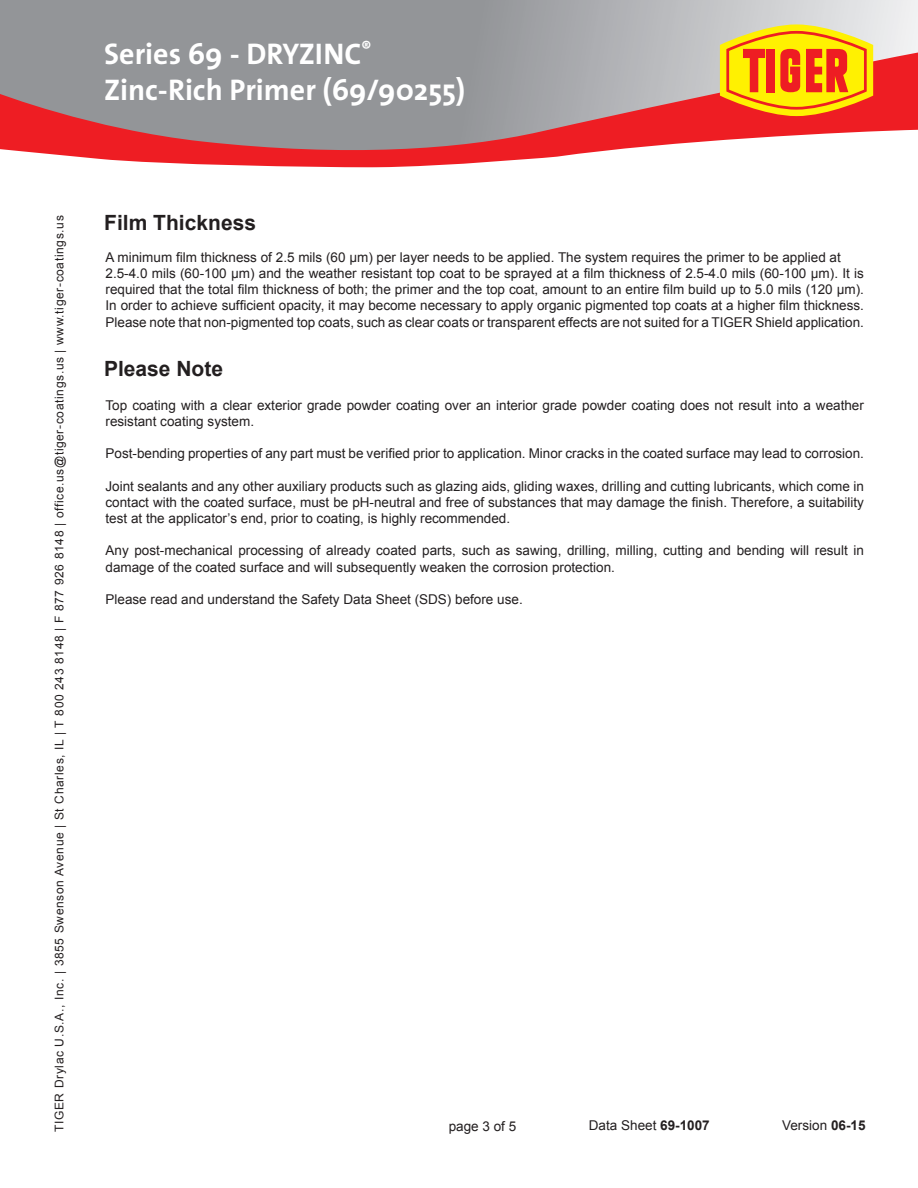
<style>
.page{position:relative;width:918px;height:1188px;background:#fff}
.page>*{position:absolute;margin:0;border:0;box-sizing:border-box;transform-origin:0 0}
.t1{font:700 30px "The Sans";color:#fff}
.t2{font:700 21px "Arial";color:#231f20}
.t3{font:13.5px/16.2px "Arial";color:#231f20}
.t4{font:12px "Arial";letter-spacing:.055em;color:#231f20}
.s1{font-weight:700}
</style>
<div class="page">
<svg style="left:0;top:0;width:918px;height:168px;background:#a6a8aa"></svg>
<svg style="left:0;top:52px;width:918px;height:115px;background:#be8588"></svg>
<svg style="left:720px;top:24px;width:153px;height:92px;background:#f5a11f"></svg>
<p class="t1" style="left:104px;top:29px;width:269px">Series 69 - DRYZINC<sup>®</sup></p>
<p class="t1" style="left:104px;top:65px;width:363px">Zinc-Rich Primer (69/90255)</p>
<p class="t4" style="left:51px;top:1132px;width:918px;rotate:-90deg">TIGER Drylac U.S.A., Inc. | 3855 Swenson Avenue | St Charles, IL | T 800 243 8148 | F 877 926 8148 | office.us@tiger-coatings.us | www.tiger-coatings.us</p>
<p class="t2" style="left:104px;top:209px;width:153px">Film Thickness</p>
<p class="t3" style="left:106px;top:249px;width:737px">A minimum film thickness of 2.5 mils (60 µm) per layer needs to be applied. The system requires the primer to be applied at</p>
<p class="t3" style="left:106px;top:265px;width:760px;text-align:justify">2.5-4.0 mils (60-100 µm) and the weather resistant top coat to be sprayed at a film thickness of 2.5-4.0 mils (60-100 µm). It is required that the total film thickness of both; the primer and the top coat, amount to an entire film build up to 5.0 mils (120 µm).<br>In order to achieve sufficient opacity, it may become necessary to apply organic pigmented top coats at a higher film thickness.<br>Please note that non-pigmented top coats, such as clear coats or transparent effects are not suited for a TIGER Shield application.</p>
<p class="t2" style="left:104px;top:355px;width:121px">Please Note</p>
<p class="t3" style="left:106px;top:397px;width:760px">Top coating with a clear exterior grade powder coating over an interior grade powder coating does not result into a weather resistant coating system.</p>
<p class="t3" style="left:106px;top:445px;width:760px">Post-bending properties of any part must be verified prior to application. Minor cracks in the coated surface may lead to corrosion.</p>
<p class="t3" style="left:106px;top:478px;width:760px;text-align:justify">Joint sealants and any other auxiliary products such as glazing aids, gliding waxes, drilling and cutting lubricants, which come in contact with the coated surface, must be pH-neutral and free of substances that may damage the finish. Therefore, a suitability test at the applicator’s end, prior to coating, is highly recommended.</p>
<p class="t3" style="left:106px;top:543px;width:760px">Any post-mechanical processing of already coated parts, such as sawing, drilling, milling, cutting and bending will result in damage of the coated surface and will subsequently weaken the corrosion protection.</p>
<p class="t3" style="left:106px;top:591px;width:419px">Please read and understand the Safety Data Sheet (SDS) before use.</p>
<p class="t3" style="left:449px;top:1118px;width:69px">page 3 of 5</p>
<p class="t3" style="left:589px;top:1117px;width:122px">Data Sheet <span class="s1">69-1007</span></p>
<p class="t3" style="left:782px;top:1117px;width:85px">Version <span class="s1">06-15</span></p>
</div>
